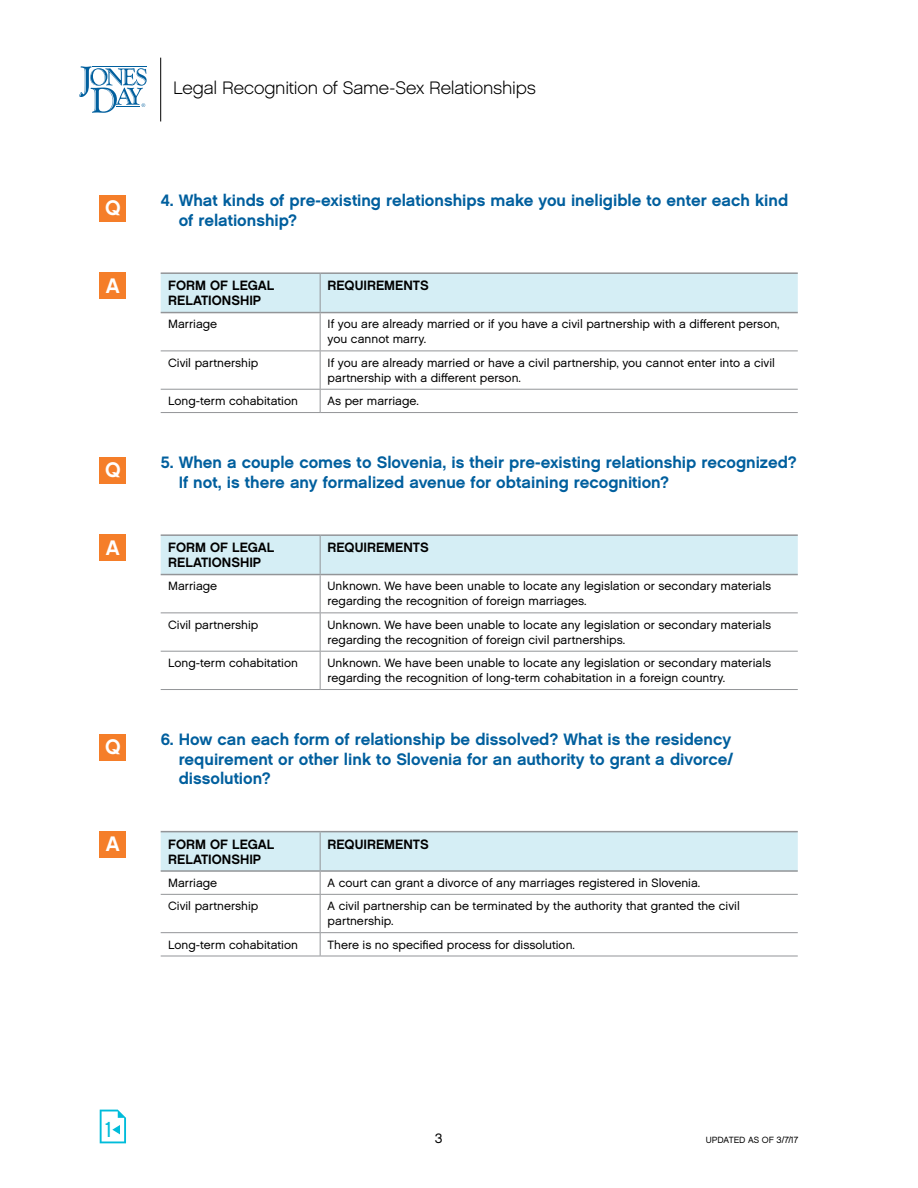
<style>
.page{position:relative;width:918px;height:1188px;background:#fff}
.page>*{position:absolute;margin:0;border:0;box-sizing:border-box;transform-origin:0 0}
.t1{font:21.75px "Chalet London Nineteen Sixty";color:#00bcda}
.t2{font:21px "Chalet New York Nineteen Sixty";color:#fff}
.t3{font:18px "Chalet English Channel";letter-spacing:-.01em;color:#000}
.t4{font:16.5px/19.5px "Chalet New York Nineteen Sixty";color:#005f9e}
.TBL_HEAD_B{font:13.5px/15px "Chalet New York Nineteen Sixty";color:#000}
.t5{font:13.5px "Chalet London Nineteen Sixty";color:#000}
.TBL_BC{font:12px/15px "Chalet London Nineteen Sixty";color:#000}
.t6{font:9px "Chalet London Nineteen Sixty";color:#000}
</style>
<div class="page">
<div style="left:161px;top:274px;width:637px;height:38px;background:#d5eef5"></div>
<hr style="left:161px;top:351px;width:159px;height:1px;background:#939598">
<hr style="left:320px;top:351px;width:478px;height:1px;background:#939598">
<hr style="left:161px;top:389px;width:159px;height:1px;background:#939598">
<hr style="left:320px;top:389px;width:478px;height:1px;background:#939598">
<hr style="left:161px;top:412px;width:159px;height:1px;background:#939598">
<hr style="left:320px;top:313px;width:1px;height:38px;background:#939598">
<hr style="left:320px;top:351px;width:1px;height:38px;background:#939598">
<svg style="left:320px;top:390px;width:1px;height:22px"></svg>
<hr style="left:320px;top:412px;width:478px;height:1px;background:#939598">
<hr style="left:320px;top:272px;width:478px;height:2px;background:#939598">
<hr style="left:320px;top:312px;width:478px;height:1px;background:#939598">
<hr style="left:161px;top:272px;width:159px;height:2px;background:#939598">
<hr style="left:161px;top:312px;width:159px;height:1px;background:#939598">
<hr style="left:320px;top:274px;width:1px;height:38px;background:#939598">
<div style="left:161px;top:536px;width:637px;height:38px;background:#d5eef5"></div>
<hr style="left:161px;top:612px;width:159px;height:1px;background:#939598">
<hr style="left:320px;top:612px;width:478px;height:1px;background:#939598">
<hr style="left:161px;top:651px;width:159px;height:1px;background:#939598">
<hr style="left:320px;top:651px;width:478px;height:1px;background:#939598">
<hr style="left:161px;top:689px;width:159px;height:1px;background:#939598">
<hr style="left:320px;top:575px;width:1px;height:37px;background:#939598">
<hr style="left:320px;top:613px;width:1px;height:38px;background:#939598">
<hr style="left:320px;top:652px;width:1px;height:37px;background:#939598">
<hr style="left:320px;top:689px;width:478px;height:1px;background:#939598">
<hr style="left:320px;top:534px;width:478px;height:2px;background:#939598">
<hr style="left:320px;top:574px;width:478px;height:1px;background:#939598">
<hr style="left:161px;top:534px;width:159px;height:2px;background:#939598">
<hr style="left:161px;top:574px;width:159px;height:1px;background:#939598">
<hr style="left:320px;top:536px;width:1px;height:38px;background:#939598">
<hr style="left:161px;top:894px;width:159px;height:1px;background:#939598">
<hr style="left:320px;top:894px;width:478px;height:1px;background:#939598">
<hr style="left:161px;top:932px;width:159px;height:1px;background:#939598">
<hr style="left:320px;top:932px;width:478px;height:1px;background:#939598">
<hr style="left:161px;top:956px;width:159px;height:1px;background:#939598">
<svg style="left:161px;top:832px;width:637px;height:62px"></svg>
<hr style="left:320px;top:895px;width:1px;height:37px;background:#939598">
<svg style="left:320px;top:933px;width:1px;height:23px"></svg>
<hr style="left:320px;top:956px;width:478px;height:1px;background:#939598">
<hr style="left:320px;top:831px;width:478px;height:1px;background:#939598">
<hr style="left:320px;top:870px;width:478px;height:2px;background:#939598">
<hr style="left:161px;top:831px;width:159px;height:1px;background:#939598">
<hr style="left:161px;top:870px;width:159px;height:2px;background:#939598">
<hr style="left:320px;top:832px;width:1px;height:38px;background:#939598">
<div style="left:100px;top:195px;width:26px;height:26px;background:#f57e29"></div>
<div style="left:100px;top:272px;width:26px;height:27px;background:#f57e29"></div>
<div style="left:100px;top:457px;width:26px;height:26px;background:#f57e29"></div>
<div style="left:100px;top:534px;width:26px;height:27px;background:#f57e29"></div>
<div style="left:100px;top:734px;width:26px;height:26px;background:#f57e29"></div>
<div style="left:100px;top:831px;width:26px;height:26px;background:#f57e29"></div>
<hr style="left:160px;top:58px;width:1px;height:63px;background:#000">
<svg style="left:79px;top:66px;width:68px;height:47px"></svg>
<svg style="left:100px;top:1110px;width:26px;height:33px"></svg>
<p class="t2" style="left:105px;top:195px;width:17px">Q</p>
<p class="t2" style="left:106px;top:273px;width:16px">A</p>
<p class="t2" style="left:105px;top:457px;width:17px">Q</p>
<p class="t2" style="left:106px;top:535px;width:16px">A</p>
<p class="t2" style="left:105px;top:734px;width:17px">Q</p>
<p class="t2" style="left:106px;top:831px;width:16px">A</p>
<h3 class="t3" style="left:173px;top:77px;width:364px">Legal Recognition of Same-Sex Relationships</h3>
<p class="t4" style="left:179px;top:191px;width:611px;text-indent:-18px">4. What kinds of pre-existing relationships make you ineligible to enter each kind of relationship?</p>
<p class="TBL_HEAD_B" style="left:168px;top:278px;width:108px">FORM OF LEGAL<br>RELATIONSHIP</p>
<p class="TBL_HEAD_B" style="left:328px;top:278px;width:103px">REQUIREMENTS</p>
<p class="TBL_BC" style="left:168px;top:317px;width:51px">Marriage</p>
<p class="TBL_BC" style="left:328px;top:317px;width:454px">If you are already married or if you have a civil partnership with a different person, you cannot marry.</p>
<p class="TBL_BC" style="left:168px;top:355px;width:92px">Civil partnership</p>
<p class="TBL_BC" style="left:328px;top:355px;width:449px">If you are already married or have a civil partnership, you cannot enter into a civil partnership with a different person.</p>
<p class="TBL_BC" style="left:168px;top:393px;width:131px">Long-term cohabitation</p>
<p class="TBL_BC" style="left:328px;top:393px;width:93px">As per marriage.</p>
<p class="t4" style="left:179px;top:453px;width:620px;text-indent:-18px">5. When a couple comes to Slovenia, is their pre-existing relationship recognized?<br>If not, is there any formalized avenue for obtaining recognition?</p>
<p class="TBL_HEAD_B" style="left:168px;top:540px;width:108px">FORM OF LEGAL<br>RELATIONSHIP</p>
<p class="TBL_HEAD_B" style="left:328px;top:540px;width:103px">REQUIREMENTS</p>
<p class="TBL_BC" style="left:168px;top:579px;width:51px">Marriage</p>
<p class="TBL_BC" style="left:328px;top:579px;width:445px">Unknown. We have been unable to locate any legislation or secondary materials regarding the recognition of foreign marriages.</p>
<p class="TBL_BC" style="left:168px;top:617px;width:92px">Civil partnership</p>
<p class="TBL_BC" style="left:328px;top:617px;width:445px">Unknown. We have been unable to locate any legislation or secondary materials regarding the recognition of foreign civil partnerships.</p>
<p class="TBL_BC" style="left:168px;top:655px;width:131px">Long-term cohabitation</p>
<p class="TBL_BC" style="left:328px;top:655px;width:445px">Unknown. We have been unable to locate any legislation or secondary materials regarding the recognition of long-term cohabitation in a foreign country.</p>
<p class="t4" style="left:179px;top:730px;width:556px;text-align:justify;text-indent:-18px">6. How can each form of relationship be dissolved? What is the residency requirement or other link to Slovenia for an authority to grant a divorce/ dissolution?</p>
<p class="TBL_HEAD_B" style="left:168px;top:836px;width:108px">FORM OF LEGAL<br>RELATIONSHIP</p>
<p class="TBL_HEAD_B" style="left:328px;top:836px;width:103px">REQUIREMENTS</p>
<p class="TBL_BC" style="left:168px;top:875px;width:51px">Marriage</p>
<p class="TBL_BC" style="left:328px;top:875px;width:374px">A court can grant a divorce of any marriages registered in Slovenia.</p>
<p class="TBL_BC" style="left:168px;top:898px;width:92px">Civil partnership</p>
<p class="TBL_BC" style="left:328px;top:898px;width:414px">A civil partnership can be terminated by the authority that granted the civil partnership.</p>
<p class="TBL_BC" style="left:168px;top:937px;width:131px">Long-term cohabitation</p>
<p class="TBL_BC" style="left:328px;top:937px;width:249px">There is no specified process for dissolution.</p>
<h1 class="t1" style="left:105px;top:1116px;width:9px">1</h1>
<p class="t5" style="left:435px;top:1130px;width:9px">3</p>
<p class="t6" style="left:706px;top:1135px;width:94px">UPDATED AS OF 3/7/17</p>
</div>
